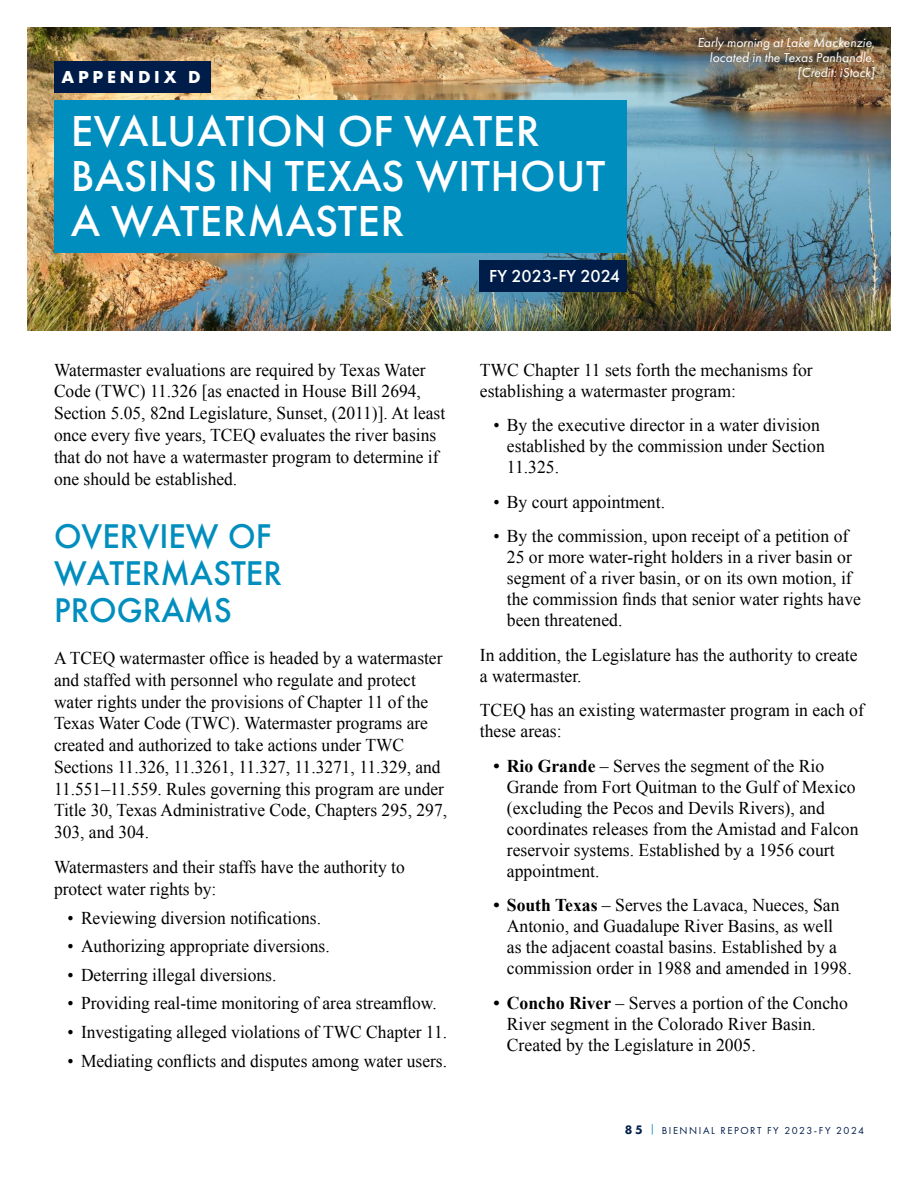
<style>
.page{position:relative;width:918px;height:1188px;background:#fff}
.page>*{position:absolute;margin:0;border:0;box-sizing:border-box;transform-origin:0 0}
.t1{font:500 45px/45px "Futura PT";letter-spacing:.01em;color:#fff}
.t2{font:500 31.5px/36.8px "Futura";color:#008ebe}
.Body{font:18px/21px "Times New Roman";color:#000}
.t3{font:500 18px "Futura PT";color:#fff}
.t4{font:700 18px "Futura PT";letter-spacing:.21em;color:#fff}
.t5{font:italic 13.5px/15px "Futura PT";color:#fff;text-align:right}
.t6{font:10.5px "Futura PT";letter-spacing:.15em;color:#001d4a}
.s1{font-weight:700}
.s2{font-weight:800;font-size:12.75px}
.s3{color:#008ebe}
</style>
<div class="page">
<img style="left:27px;top:28px;width:864px;height:302px">
<div style="left:480px;top:261px;width:147px;height:31px;background:#001d4a"></div>
<div style="left:54px;top:100px;width:573px;height:153px;background:#008ebe"></div>
<div style="left:54px;top:62px;width:157px;height:31px;background:#001d4a"></div>
<p class="t5" style="left:697px;top:35px;width:179px">Early morning at Lake Mackenzie, located in the Texas Panhandle.</p>
<h1 class="t4" style="left:61px;top:65px;width:141px">APPENDIX D</h1>
<p class="t5" style="left:798px;top:65px;width:79px">[Credit: iStock]</p>
<h1 class="t1" style="left:71px;top:109px;width:536px">EVALUATION OF WATER<br>BASINS IN TEXAS WITHOUT<br>A WATERMASTER</h1>
<h1 class="t3" style="left:489px;top:266px;width:132px">FY 2023-FY 2024</h1>
<p class="Body" style="left:54px;top:358px;width:393px;line-height:21.8px">Watermaster evaluations are required by Texas Water Code (TWC) 11.326 [as enacted in House Bill 2694, Section 5.05, 82nd Legislature, Sunset, (2011)]. At least once every five years, TCEQ evaluates the river basins that do not have a watermaster program to determine if one should be established.</p>
<h2 class="t2" style="left:54px;top:518px;width:229px">OVERVIEW OF<br>WATERMASTER<br>PROGRAMS</h2>
<p class="Body" style="left:54px;top:647px;width:395px;line-height:21.8px">A TCEQ watermaster office is headed by a watermaster and staffed with personnel who regulate and protect water rights under the provisions of Chapter 11 of the Texas Water Code (TWC). Watermaster programs are created and authorized to take actions under TWC Sections 11.326, 11.3261, 11.327, 11.3271, 11.329, and 11.551–11.559. Rules governing this program are under Title 30, Texas Administrative Code, Chapters 295, 297, 303, and 304.</p>
<p class="Body" style="left:54px;top:856px;width:352px;line-height:21.8px">Watermasters and their staffs have the authority to protect water rights by:</p>
<p class="Body" style="left:68px;top:907px;width:255px">• Reviewing diversion notifications.</p>
<p class="Body" style="left:68px;top:936px;width:264px">• Authorizing appropriate diversions.</p>
<p class="Body" style="left:68px;top:964px;width:210px">• Deterring illegal diversions.</p>
<p class="Body" style="left:68px;top:993px;width:371px">• Providing real-time monitoring of area streamflow.</p>
<p class="Body" style="left:68px;top:1021px;width:381px">• Investigating alleged violations of TWC Chapter 11.</p>
<p class="Body" style="left:68px;top:1050px;width:381px">• Mediating conflicts and disputes among water users.</p>
<p class="Body" style="left:480px;top:359px;width:334px">TWC Chapter 11 sets forth the mechanisms for establishing a watermaster program:</p>
<p class="Body" style="left:507px;top:414px;width:319px;text-indent:-14px">• By the executive director in a water division established by the commission under Section<br>11.325.</p>
<p class="Body" style="left:493px;top:491px;width:173px">• By court appointment.</p>
<p class="Body" style="left:507px;top:525px;width:356px;text-indent:-14px">• By the commission, upon receipt of a petition of 25 or more water-right holders in a river basin or segment of a river basin, or on its own motion, if the commission finds that senior water rights have been threatened.</p>
<p class="Body" style="left:480px;top:644px;width:379px">In addition, the Legislature has the authority to create a watermaster.</p>
<p class="Body" style="left:480px;top:699px;width:386px">TCEQ has an existing watermaster program in each of these areas:</p>
<p class="Body" style="left:507px;top:755px;width:353px;text-indent:-14px"><span class="s1">• Rio Grande</span> – Serves the segment of the Rio Grande from Fort Quitman to the Gulf of Mexico (excluding the Pecos and Devils Rivers), and coordinates releases from the Amistad and Falcon reservoir systems. Established by a 1956 court appointment.</p>
<p class="Body" style="left:507px;top:894px;width:346px;text-indent:-14px"><span class="s1">• South Texas</span> – Serves the Lavaca, Nueces, San Antonio, and Guadalupe River Basins, as well as the adjacent coastal basins. Established by a commission order in 1988 and amended in 1998.</p>
<p class="Body" style="left:507px;top:992px;width:342px;text-indent:-14px"><span class="s1">• Concho River</span> – Serves a portion of the Concho<br>River segment in the Colorado River Basin.<br>Created by the Legislature in 2005.</p>
<p class="t6" style="left:625px;top:1124px;width:241px"><span class="s2">85</span> <span class="s3">|</span> BIENNIAL REPORT FY 2023-FY 2024</p>
</div>
